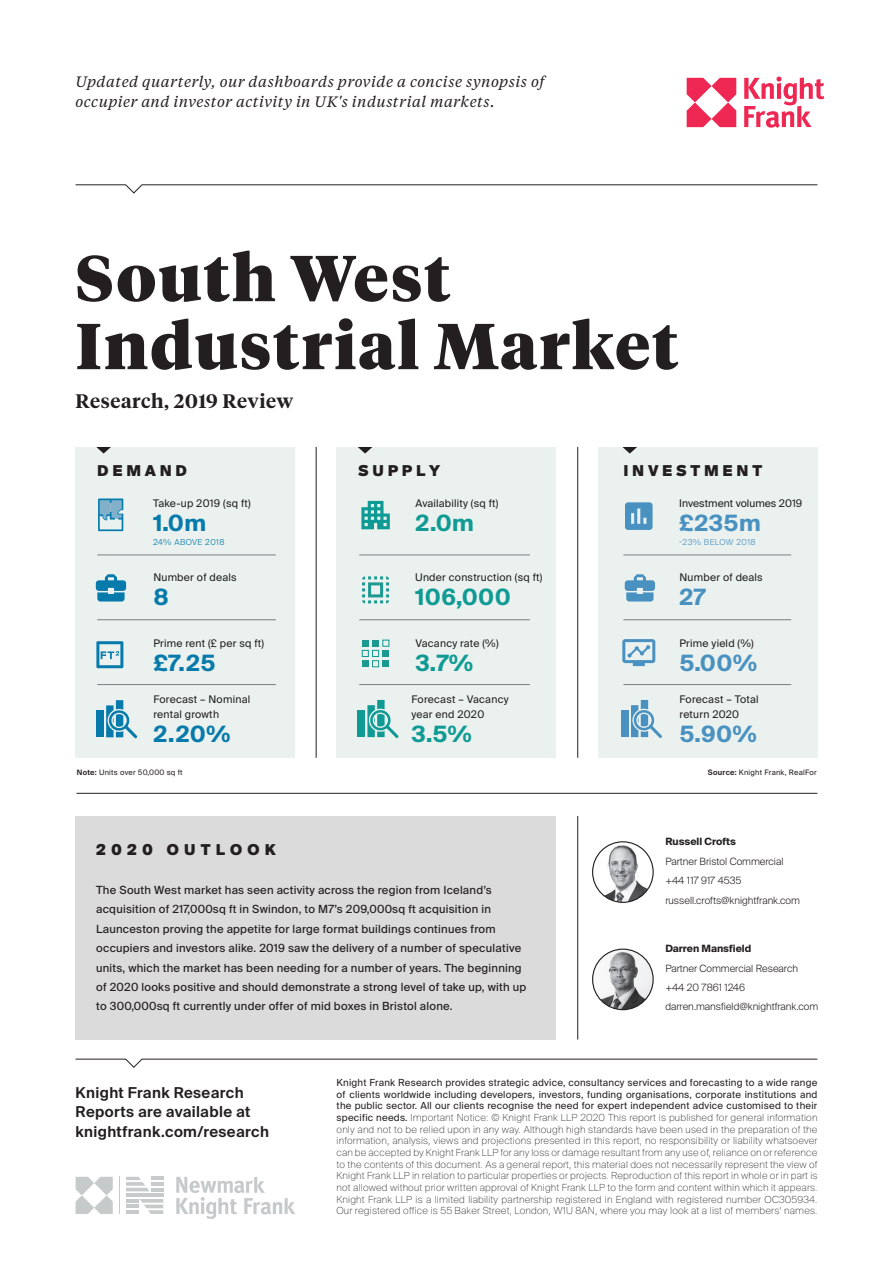
<style>
.page{position:relative;width:893px;height:1263px;background:#fff}
.page>*{position:absolute;margin:0;border:0;box-sizing:border-box;transform-origin:0 0}
.t1{font:900 64.5px/67.9px "Tiempos Headline";letter-spacing:.03em;color:#231f20}
.t2{font:700 22.5px "Suisse Intl";letter-spacing:.02em;color:#0f9b94}
.t3{font:700 22.5px "Suisse Intl";letter-spacing:.02em;color:#4991c0}
.t4{font:700 22.5px "Suisse Intl";color:#067aaa}
.t5{font:600 19.5px "Tiempos Headline";letter-spacing:.03em;color:#231f20}
.t6{font:italic 15px/19.5px "Tiempos Text";letter-spacing:.03em;color:#231f20}
.t7{font:600 15px/19.5px "Suisse Intl";letter-spacing:.025em;color:#231f20}
.t8{font:900 15px "Suisse Intl";letter-spacing:.25em;color:#231f20}
.t9{font:900 15px "Suisse Intl";letter-spacing:.35em;color:#231f20}
.t10{font:11.25px/19.5px "Suisse Intl";letter-spacing:.02em;color:#231f20}
.t11{font:10.5px/15px "Suisse Intl";letter-spacing:.02em;color:#231f20}
.t12{font:10.5px "Suisse Intl";color:#231f20}
.t13{font:300 10.05px/19.5px "Suisse Intl";color:#231f20}
.t14{font:700 10.05px "Suisse Intl";color:#231f20}
.t15{font:100 9.75px/11.7px "Suisse Intl";letter-spacing:.02em;color:#231f20;text-align:justify}
.t16{font:300 8.25px "Suisse Intl";letter-spacing:.05em;color:#4991c0}
.t17{font:300 8.25px "Suisse Intl";letter-spacing:.05em;color:#067aaa}
.t18{font:7.5px "Suisse Intl";letter-spacing:.03em;color:#231f20}
.s1{font-weight:600}
.s2{font-weight:400}
</style>
<div class="page">
<div style="left:76px;top:447px;width:219px;height:311px;background:#eaf1ef"></div>
<div style="left:337px;top:447px;width:219px;height:311px;background:#eaf1ef"></div>
<div style="left:598px;top:447px;width:219px;height:311px;background:#eaf1ef"></div>
<hr style="left:316px;top:447px;width:1px;height:311px;background:#231f20">
<hr style="left:577px;top:447px;width:1px;height:311px;background:#231f20">
<hr style="left:77px;top:793px;width:740px;height:1px;background:#231f20">
<svg style="left:687px;top:78px;width:49px;height:49px"></svg>
<svg style="left:744px;top:77px;width:80px;height:51px"></svg>
<hr style="left:577px;top:816px;width:1px;height:223px;background:#231f20">
<hr style="left:97px;top:555px;width:179px;height:1px;background:#7c7e81">
<hr style="left:359px;top:555px;width:171px;height:1px;background:#7c7e81">
<hr style="left:623px;top:555px;width:168px;height:1px;background:#7c7e81">
<hr style="left:97px;top:619px;width:179px;height:1px;background:#7c7e81">
<hr style="left:359px;top:619px;width:171px;height:1px;background:#7c7e81">
<hr style="left:623px;top:619px;width:168px;height:1px;background:#7c7e81">
<hr style="left:97px;top:684px;width:179px;height:1px;background:#7c7e81">
<hr style="left:359px;top:684px;width:171px;height:1px;background:#7c7e81">
<hr style="left:623px;top:684px;width:168px;height:1px;background:#7c7e81">
<svg style="left:76px;top:1177px;width:37px;height:37px"></svg>
<hr style="left:119px;top:1177px;width:1px;height:37px;background:#c7caca">
<svg style="left:176px;top:1176px;width:119px;height:43px"></svg>
<svg style="left:126px;top:1177px;width:37px;height:14px"></svg>
<svg style="left:126px;top:1199px;width:37px;height:15px"></svg>
<hr style="left:126px;top:1193px;width:37px;height:4px;background:#c7caca">
<svg style="left:75px;top:1059px;width:743px;height:9px"></svg>
<svg style="left:593px;top:842px;width:60px;height:60px"></svg>
<img style="left:600px;top:843px;width:50px;height:59px">
<div style="left:592px;top:841px;width:62px;height:62px;border:1px solid #231f20;border-radius:50%"></div>
<img style="left:593px;top:949px;width:60px;height:61px;border-radius:30px">
<div style="left:592px;top:948px;width:62px;height:62px;border:1px solid #231f20;border-radius:50%"></div>
<svg style="left:361px;top:501px;width:29px;height:28px"></svg>
<svg style="left:625px;top:502px;width:28px;height:28px"></svg>
<svg style="left:96px;top:574px;width:30px;height:27px"></svg>
<svg style="left:96px;top:447px;width:15px;height:7px"></svg>
<svg style="left:358px;top:447px;width:14px;height:7px"></svg>
<svg style="left:622px;top:447px;width:15px;height:7px"></svg>
<svg style="left:75px;top:184px;width:743px;height:9px"></svg>
<div style="left:76px;top:816px;width:480px;height:223px;background:#dadbda"></div>
<svg style="left:98px;top:498px;width:25px;height:33px"></svg>
<svg style="left:96px;top:641px;width:27px;height:27px"></svg>
<svg style="left:362px;top:576px;width:27px;height:27px"></svg>
<svg style="left:622px;top:639px;width:33px;height:27px"></svg>
<div style="left:362px;top:640px;width:7px;height:7px;background:#1c9991"></div>
<div style="left:372px;top:660px;width:7px;height:7px;border:1px solid #1c9991"></div>
<div style="left:362px;top:660px;width:7px;height:7px;background:#1c9991"></div>
<div style="left:362px;top:650px;width:7px;height:7px;border:1px solid #0f9b94"></div>
<div style="left:372px;top:650px;width:7px;height:7px;border:1px solid #0f9b94"></div>
<div style="left:382px;top:640px;width:7px;height:7px;border:1px solid #0f9b94"></div>
<div style="left:372px;top:640px;width:7px;height:7px;background:#1c9991"></div>
<div style="left:382px;top:650px;width:7px;height:7px;background:#1c9991"></div>
<div style="left:382px;top:660px;width:7px;height:7px;background:#1c9991"></div>
<svg style="left:625px;top:574px;width:30px;height:27px"></svg>
<div style="left:358px;top:710px;width:7px;height:27px;background:#0f9b94"></div>
<svg style="left:367px;top:700px;width:32px;height:38px"></svg>
<div style="left:96px;top:710px;width:8px;height:27px;background:#067aaa"></div>
<svg style="left:106px;top:700px;width:31px;height:38px"></svg>
<div style="left:621px;top:710px;width:8px;height:27px;background:#4991c0"></div>
<svg style="left:631px;top:700px;width:31px;height:38px"></svg>
<h3 class="t6" style="left:76px;top:72px;width:470px">Updated quarterly, our dashboards provide a concise synopsis of occupier and investor activity in UK's industrial markets.</h3>
<h1 class="t1" style="left:76px;top:241px;width:604px">South West<br>Industrial Market</h1>
<h3 class="t5" style="left:76px;top:388px;width:219px">Research, 2019 Review</h3>
<h3 class="t8" style="left:97px;top:462px;width:91px">DEMAND</h3>
<h3 class="t8" style="left:358px;top:462px;width:83px">SUPPLY</h3>
<h3 class="t8" style="left:623px;top:462px;width:140px">INVESTMENT</h3>
<p class="t11" style="left:153px;top:496px;width:99px">Take-up 2019 (sq ft)</p>
<h2 class="t4" style="left:153px;top:510px;width:54px">1.0m</h2>
<p class="t17" style="left:153px;top:537px;width:73px">24% ABOVE 2018</p>
<p class="t11" style="left:415px;top:496px;width:84px">Availability (sq ft)</p>
<h2 class="t2" style="left:415px;top:510px;width:60px">2.0m</h2>
<p class="t12" style="left:679px;top:497px;width:125px">Investment volumes 2019</p>
<h2 class="t3" style="left:679px;top:510px;width:83px">£235m</h2>
<p class="t16" style="left:679px;top:537px;width:78px">-23% BELOW 2018</p>
<p class="t11" style="left:153px;top:570px;width:85px">Number of deals</p>
<h2 class="t4" style="left:153px;top:584px;width:17px">8</h2>
<p class="t11" style="left:415px;top:570px;width:129px">Under construction (sq ft)</p>
<h2 class="t2" style="left:415px;top:584px;width:97px">106,000</h2>
<p class="t11" style="left:679px;top:570px;width:85px">Number of deals</p>
<h2 class="t3" style="left:679px;top:584px;width:27px">27</h2>
<p class="t11" style="left:153px;top:636px;width:112px">Prime rent (£ per sq ft)</p>
<h2 class="t4" style="left:153px;top:650px;width:64px">£7.25</h2>
<p class="t11" style="left:415px;top:636px;width:85px">Vacancy rate (%)</p>
<h2 class="t2" style="left:415px;top:650px;width:59px">3.7%</h2>
<p class="t11" style="left:679px;top:636px;width:76px">Prime yield (%)</p>
<h2 class="t3" style="left:679px;top:650px;width:79px">5.00%</h2>
<p class="t11" style="left:153px;top:692px;width:98px">Forecast – Nominal rental growth</p>
<h2 class="t4" style="left:153px;top:721px;width:79px">2.20%</h2>
<p class="t11" style="left:412px;top:692px;width:98px">Forecast – Vacancy year end 2020</p>
<h2 class="t2" style="left:412px;top:721px;width:62px">3.5%</h2>
<p class="t11" style="left:679px;top:692px;width:81px">Forecast – Total return 2020</p>
<h2 class="t3" style="left:679px;top:721px;width:79px">5.90%</h2>
<p class="t18" style="left:77px;top:768px;width:107px"><span class="s1">Note:</span> Units over 50,000 sq ft</p>
<p class="t18" style="left:708px;top:768px;width:110px"><span class="s1">Source:</span> Knight Frank, RealFor</p>
<h3 class="t9" style="left:96px;top:841px;width:181px">2020 OUTLOOK</h3>
<p class="t10" style="left:96px;top:880px;width:432px">The South West market has seen activity across the region from Iceland’s acquisition of 217,000sq ft in Swindon, to M7’s 209,000sq ft acquisition in Launceston proving the appetite for large format buildings continues from occupiers and investors alike. 2019 saw the delivery of a number of speculative units, which the market has been needing for a number of years. The beginning of 2020 looks positive and should demonstrate a strong level of take up, with up to 300,000sq ft currently under offer of mid boxes in Bristol alone.</p>
<p class="t14" style="left:665px;top:836px;width:72px">Russell Crofts</p>
<p class="t13" style="left:665px;top:851px;width:136px">Partner Bristol Commercial +44 117 917 4535 russell.crofts@knightfrank.com</p>
<p class="t14" style="left:665px;top:943px;width:87px">Darren Mansfield</p>
<p class="t13" style="left:665px;top:958px;width:154px">Partner Commercial Research +44 20 7861 1246 darren.mansfield@knightfrank.com</p>
<h3 class="t7" style="left:76px;top:1083px;width:195px">Knight Frank Research<br>Reports are available at knightfrank.com/research</h3>
<p class="t15" style="left:337px;top:1077px;width:482px"><span class="s2">Knight Frank Research provides strategic advice, consultancy services and forecasting to a wide range of clients worldwide including developers, investors, funding organisations, corporate institutions and the public sector. All our clients recognise the need for expert independent advice customised to their specific needs.</span> Important Notice: © Knight Frank LLP 2020 This report is published for general information only and not to be relied upon in any way. Although high standards have been used in the preparation of the information, analysis, views and projections presented in this report, no responsibility or liability whatsoever can be accepted by Knight Frank LLP for any loss or damage resultant from any use of, reliance on or reference to the contents of this document. As a general report, this material does not necessarily represent the view of Knight Frank LLP in relation to particular properties or projects. Reproduction of this report in whole or in part is not allowed without prior written approval of Knight Frank LLP to the form and content within which it appears.<br>Knight Frank LLP is a limited liability partnership registered in England with registered number OC305934.<br>Our registered office is 55 Baker Street, London, W1U 8AN, where you may look at a list of members’ names.</p>
</div>
